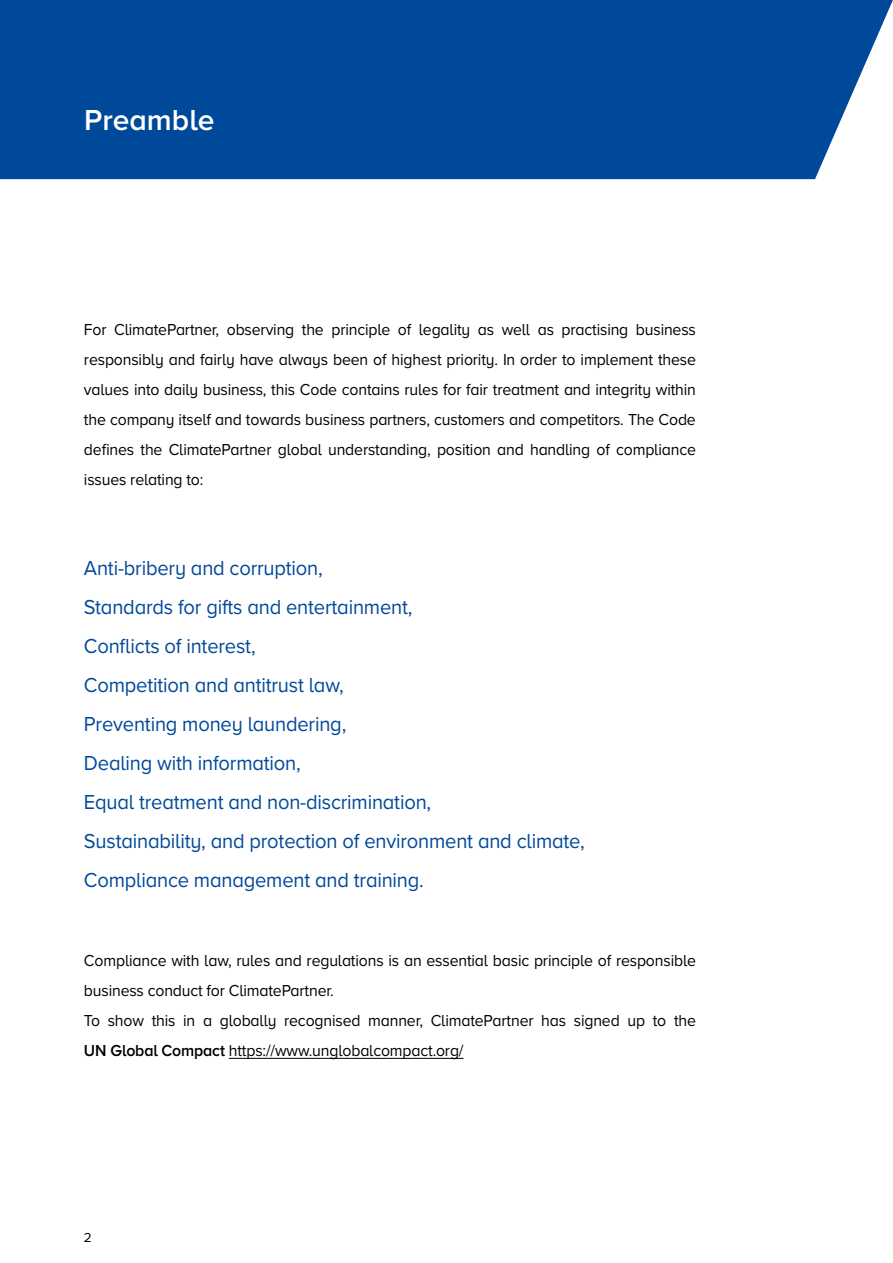
<style>
.page{position:relative;width:893px;height:1263px;background:#fff}
.page>*{position:absolute;margin:0;border:0;box-sizing:border-box;transform-origin:0 0}
.t1{font:600 30px "Proxima Nova A";color:#fff}
.t2{font:21px/39px "Proxima Nova A";letter-spacing:-.01em;color:#00489a;scale:.96 1}
.t3{font:16.5px/30px "Proxima Nova A";letter-spacing:-.01em;color:#000;text-align:justify;scale:.96 1}
.t4{font:13.5px "Proxima Nova A";color:#000}
.s1{font-weight:600}
</style>
<div class="page">
<div style="left:0;top:0;width:893px;height:179px;background:#00489a"></div>
<hr style="left:229px;top:1058px;width:235px;height:1px;background:#000">
<h1 class="t1" style="left:84px;top:97px;width:132px">Preamble</h1>
<p class="t3" style="left:84px;top:314px;width:639px">For ClimatePartner, observing the principle of legality as well as practising business responsibly and fairly have always been of highest priority. In order to implement these values into daily business, this Code contains rules for fair treatment and integrity within the company itself and towards business partners, customers and competitors. The Code defines the ClimatePartner global understanding, position and handling of compliance issues relating to:</p>
<p class="t2" style="left:84px;top:547px;width:523px">Anti-bribery and corruption,<br>Standards for gifts and entertainment,<br>Conflicts of interest,<br>Competition and antitrust law,<br>Preventing money laundering,<br>Dealing with information,<br>Equal treatment and non-discrimination,<br>Sustainability, and protection of environment and climate, Compliance management and training.</p>
<p class="t3" style="left:84px;top:944px;width:639px;text-align:left">Compliance with law, rules and regulations is an essential basic principle of responsible business conduct for ClimatePartner.<br>To show this in a globally recognised manner, ClimatePartner has signed up to the <span class="s1">UN Global Compact</span> https://www.unglobalcompact.org/</p>
<p class="t4" style="left:84px;top:1227px;width:9px">2</p>
</div>
